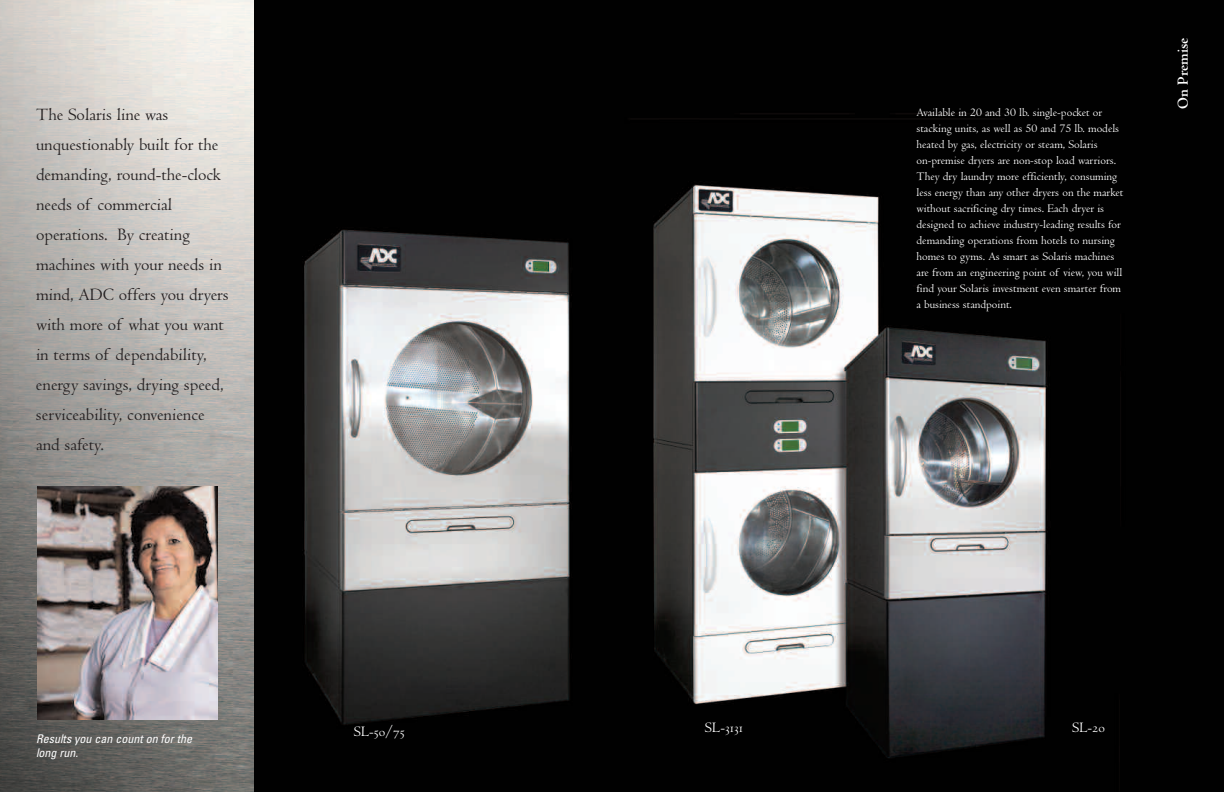
<style>
.page{position:relative;width:1224px;height:792px;background:#fff}
.page>*{position:absolute;margin:0;border:0;box-sizing:border-box;transform-origin:0 0}
.t1{font:18px/30px "Centaur";color:#231f20}
.t2{font:700 16px "Centaur";color:#fff}
.t3{font:15px "Centaur MT SC";color:#fff}
.t4{font:12px/16px "Centaur";color:#fff}
.t5{font:italic condensed 12px/14.4px "Univers";color:#fff}
</style>
<div class="page">
<img style="left:253px;top:0;width:971px;height:792px">
<img style="left:0;top:0;width:253px;height:792px">
<img style="left:37px;top:486px;width:180px;height:234px">
<p class="t1" style="left:36px;top:102px;width:194px">The Solaris line was unquestionably built for the demanding, round-the-clock needs of commercial operations. By creating machines with your needs in mind, ADC offers you dryers with more of what you want in terms of dependability, energy savings, drying speed, serviceability, convenience and safety.</p>
<p class="t4" style="left:917px;top:106px;width:208px">Available in 20 and 30 lb. single-pocket or stacking units, as well as 50 and 75 lb. models heated by gas, electricity or steam, Solaris on-premise dryers are non-stop load warriors.<br>They dry laundry more efficiently, consuming less energy than any other dryers on the market without sacrificing dry times. Each dryer is designed to achieve industry-leading results for demanding operations from hotels to nursing homes to gyms. As smart as Solaris machines are from an engineering point of view, you will find your Solaris investment even smarter from a business standpoint.</p>
<h2 class="t2" style="left:1177px;top:109px;width:73px;rotate:-90deg">On Premise</h2>
<p class="t5" style="left:36px;top:732px;width:158px">Results you can count on for the long run.</p>
<p class="t3" style="left:354px;top:726px;width:53px">SL-50/75</p>
<p class="t3" style="left:705px;top:722px;width:39px">SL-3131</p>
<p class="t3" style="left:1072px;top:722px;width:34px">SL-20</p>
</div>
